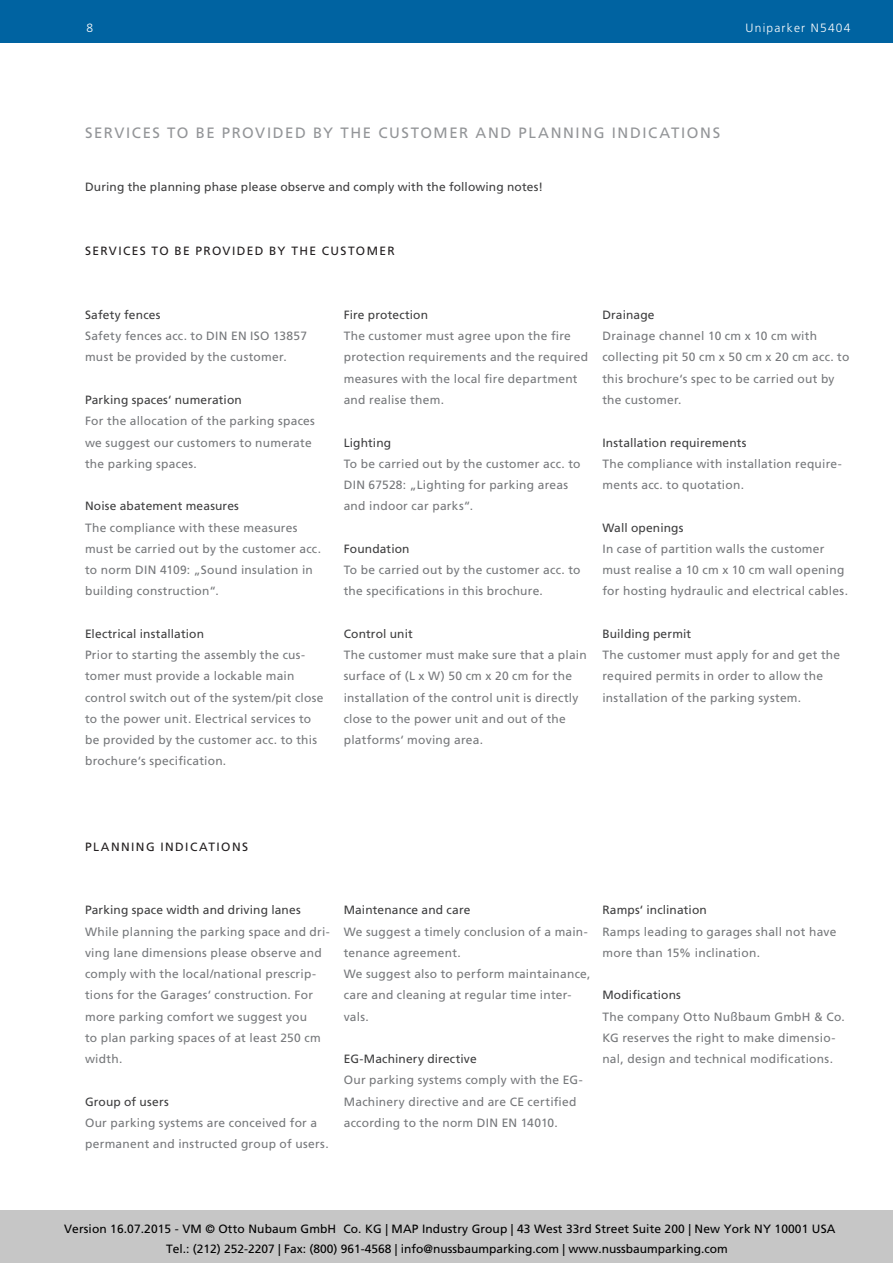
<style>
.page{position:relative;width:893px;height:1263px;background:#fff}
.page>*{position:absolute;margin:0;border:0;box-sizing:border-box;transform-origin:0 0}
.Headline_-_Sub{font:15px "Frutiger LT";letter-spacing:.105em;color:#939598}
.Bodytext{font:12px/21.3px "Frutiger LT";letter-spacing:.02em;color:#76787b}
.Produktvorstellung{font:12px "Frutiger LT";letter-spacing:.01em;color:#3e3e3f}
.t1{font:12px/19.8px "Frutiger LT";letter-spacing:.01em;color:#000;text-align:center}
.Produktvorstellung-2{font:12px/21.3px "Frutiger LT";letter-spacing:.02em;color:#76787b}
.Argumentation{font:12px "Frutiger LT";letter-spacing:.115em;color:#231f20}
.t2{font:300 12px "Frutiger LT";letter-spacing:.1em;color:#fff}
</style>
<div class="page">
<div style="left:0;top:0;width:893px;height:43px;background:#0063a1"></div>
<div style="left:0;top:1211px;width:893px;height:52px;background:#c6c6c6"></div>
<p class="t2" style="left:86px;top:21px;width:8px">8</p>
<p class="t2" style="left:746px;top:21px;width:106px">Uniparker N5404</p>
<p class="Headline_-_Sub" style="left:85px;top:124px;width:637px">SERVICES TO BE PROVIDED BY THE CUSTOMER AND PLANNING INDICATIONS</p>
<p class="Produktvorstellung" style="left:85px;top:180px;width:459px">During the planning phase please observe and comply with the following notes!</p>
<p class="Argumentation" style="left:85px;top:244px;width:311px">SERVICES TO BE PROVIDED BY THE CUSTOMER</p>
<p class="Produktvorstellung" style="left:85px;top:308px;width:77px">Safety fences</p>
<p class="Bodytext" style="left:85px;top:325px;width:224px">Safety fences acc. to DIN EN ISO 13857 must be provided by the customer.</p>
<p class="Produktvorstellung" style="left:85px;top:393px;width:158px">Parking spaces‘ numeration</p>
<p class="Bodytext" style="left:85px;top:410px;width:231px">For the allocation of the parking spaces we suggest our customers to numerate the parking spaces.</p>
<p class="Produktvorstellung" style="left:85px;top:499px;width:155px">Noise abatement measures</p>
<p class="Bodytext" style="left:85px;top:517px;width:237px">The compliance with these measures must be carried out by the customer acc. to norm DIN 4109: „Sound insulation in building construction“.</p>
<p class="Produktvorstellung" style="left:85px;top:627px;width:120px">Electrical installation</p>
<p class="Bodytext" style="left:85px;top:644px;width:240px">Prior to starting the assembly the cus&shy;tomer must provide a lockable main control switch out of the system/pit close to the power unit. Electrical services to be provided by the customer acc. to this brochure‘s specification.</p>
<p class="Produktvorstellung" style="left:344px;top:308px;width:86px">Fire protection</p>
<p class="Bodytext" style="left:344px;top:325px;width:246px">The customer must agree upon the fire protection requirements and the required measures with the local fire department and realise them.</p>
<p class="Produktvorstellung" style="left:344px;top:435px;width:49px">Lighting</p>
<p class="Bodytext" style="left:344px;top:453px;width:238px">To be carried out by the customer acc. to<br>DIN 67528: „Lighting for parking areas and indoor car parks“.</p>
<p class="Produktvorstellung" style="left:344px;top:542px;width:67px">Foundation</p>
<p class="Produktvorstellung-2" style="left:344px;top:559px;width:238px">To be carried out by the customer acc. to the specifications in this brochure.</p>
<p class="Produktvorstellung" style="left:344px;top:627px;width:71px">Control unit</p>
<p class="Bodytext" style="left:344px;top:644px;width:245px">The customer must make sure that a plain surface of (L x W) 50 cm x 20 cm for the installation of the control unit is directly close to the power unit and out of the platforms‘ moving area.</p>
<p class="Produktvorstellung" style="left:602px;top:308px;width:54px">Drainage</p>
<p class="Bodytext" style="left:602px;top:325px;width:249px">Drainage channel 10 cm x 10 cm with collecting pit 50 cm x 50 cm x 20 cm acc. to this brochure‘s spec to be carried out by the customer.</p>
<p class="Produktvorstellung" style="left:602px;top:435px;width:146px">Installation requirements</p>
<p class="Bodytext" style="left:602px;top:453px;width:241px">The compliance with installation require&shy;ments acc. to quotation.</p>
<p class="Produktvorstellung" style="left:602px;top:520px;width:83px">Wall openings</p>
<p class="Bodytext" style="left:602px;top:538px;width:247px">In case of partition walls the customer must realise a 10 cm x 10 cm wall opening for hosting hydraulic and electrical cables.</p>
<p class="Produktvorstellung" style="left:602px;top:627px;width:90px">Building permit</p>
<p class="Bodytext" style="left:602px;top:644px;width:239px">The customer must apply for and get the required permits in order to allow the installation of the parking system.</p>
<p class="Argumentation" style="left:85px;top:839px;width:165px">PLANNING INDICATIONS</p>
<p class="Produktvorstellung" style="left:85px;top:903px;width:217px">Parking space width and driving lanes</p>
<p class="Bodytext" style="left:85px;top:921px;width:246px">While planning the parking space and dri&shy;ving lane dimensions please observe and comply with the local/national prescrip&shy;tions for the Garages‘ construction. For more parking comfort we suggest you<br>to plan parking spaces of at least 250 cm width.</p>
<p class="Produktvorstellung" style="left:85px;top:1094px;width:85px">Group of users</p>
<p class="Bodytext" style="left:85px;top:1112px;width:245px">Our parking systems are conceived for a permanent and instructed group of users.</p>
<p class="Produktvorstellung" style="left:344px;top:903px;width:128px">Maintenance and care</p>
<p class="Bodytext" style="left:344px;top:921px;width:246px">We suggest a timely conclusion of a main&shy;tenance agreement.</p>
<p class="Bodytext" style="left:344px;top:963px;width:248px">We suggest also to perform maintainance, care and cleaning at regular time inter&shy;vals.</p>
<p class="Produktvorstellung" style="left:344px;top:1052px;width:134px">EG-Machinery directive</p>
<p class="Bodytext" style="left:344px;top:1069px;width:241px">Our parking systems comply with the EG-<br>Machinery directive and are CE certified according to the norm DIN EN 14010.</p>
<p class="Produktvorstellung" style="left:602px;top:903px;width:106px">Ramps‘ inclination</p>
<p class="Bodytext" style="left:602px;top:921px;width:235px">Ramps leading to garages shall not have more than 15% inclination.</p>
<p class="Produktvorstellung" style="left:602px;top:988px;width:80px">Modifications</p>
<p class="Bodytext" style="left:602px;top:1006px;width:244px">The company Otto Nußbaum GmbH &amp; Co.<br>KG reserves the right to make dimensio&shy;nal, design and technical modifications.</p>
<p class="t1" style="left:64px;top:1219px;width:773px">Version 16.07.2015 - VM © Otto Nußbaum GmbH &amp; Co. KG | MAP Industry Group | 43 West 33rd Street Suite 200 | New York NY 10001 USA<br>Tel.: (212) 252-2207 | Fax: (800) 961-4568 | info@nussbaumparking.com | www.nussbaumparking.com</p>
</div>
